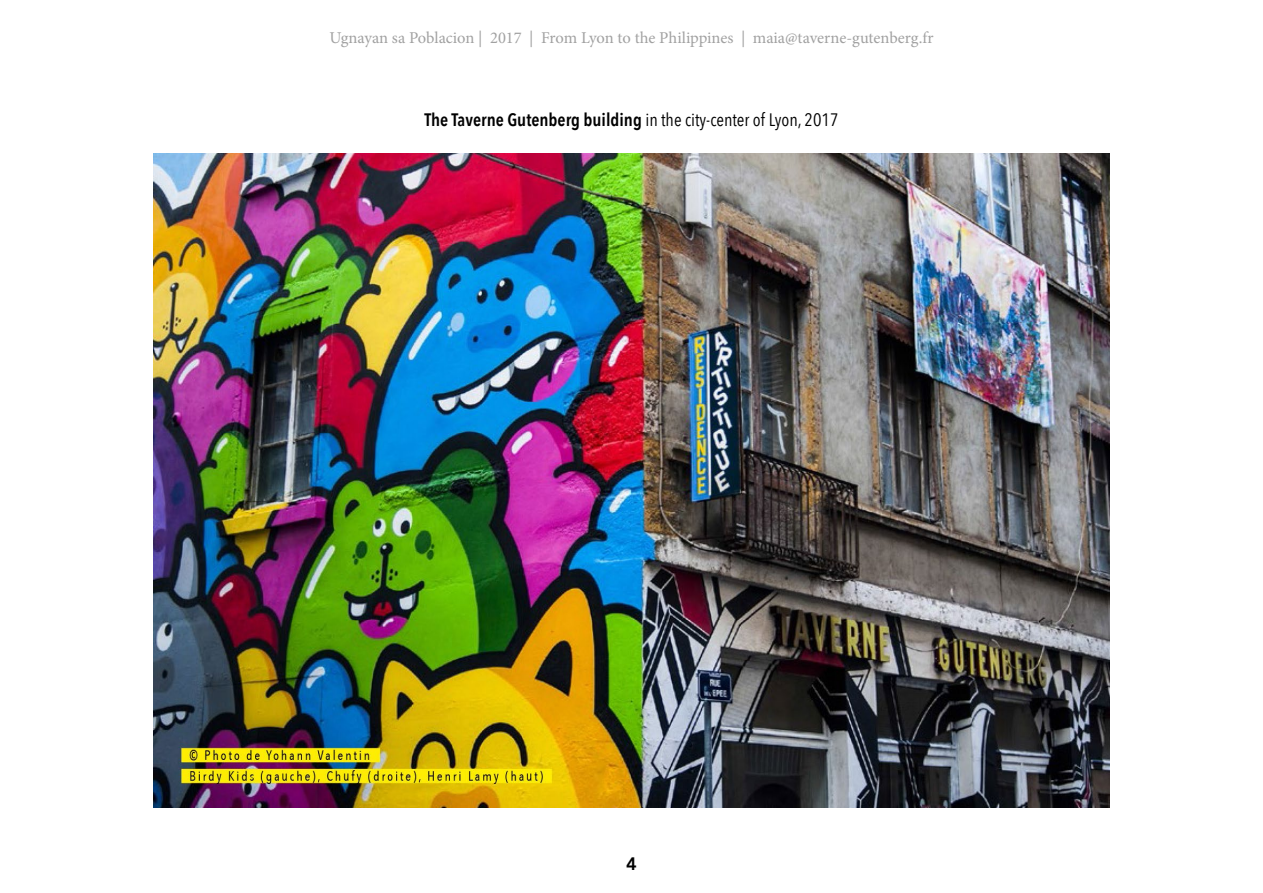
<style>
.page{position:relative;width:1263px;height:893px;background:#fff}
.page>*{position:absolute;margin:0;border:0;box-sizing:border-box;transform-origin:0 0}
.t1{font:600 18px "Avenir Next Condensed";color:#000}
.t2{font:800 18px "Avenir";color:#000}
.t3{font:16.5px "Minion Pro";letter-spacing:-.005em;color:#a1a1a1}
.s1{font-weight:400}
</style>
<div class="page">
<img style="left:153px;top:153px;width:957px;height:655px">
<p class="t3" style="left:329px;top:26px;width:606px">Ugnayan sa Poblacion | 2017 | From Lyon to the Philippines | maia@taverne-gutenberg.fr</p>
<p class="t1" style="left:424px;top:105px;width:415px">The Taverne Gutenberg building <span class="s1">in the city-center of Lyon, 2017</span></p>
<p class="t2" style="left:626px;top:849px;width:12px">4</p>
</div>
